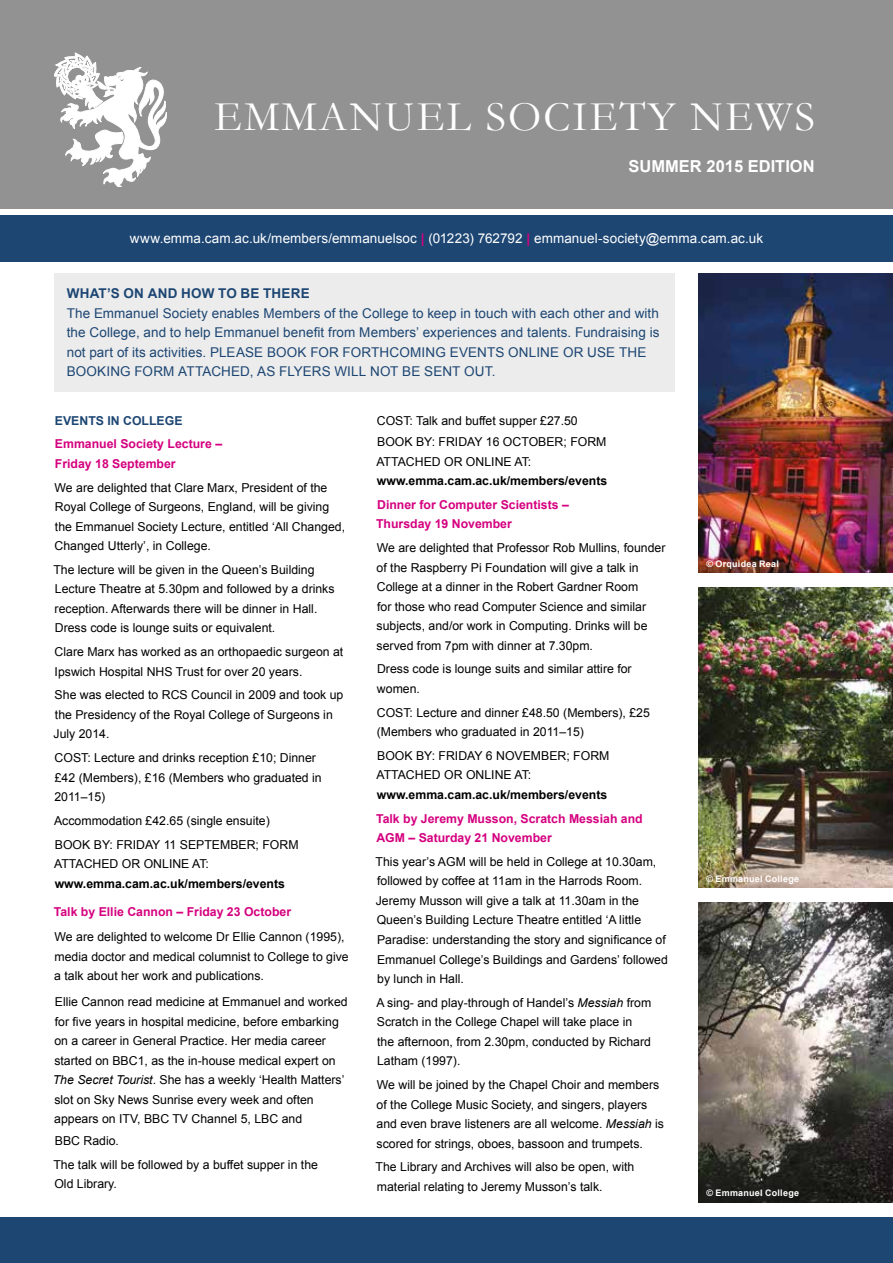
<style>
.page{position:relative;width:893px;height:1263px;background:#fff}
.page>*{position:absolute;margin:0;border:0;box-sizing:border-box;transform-origin:0 0}
.t1{font:42.45px "Garamond";letter-spacing:.05em;color:#fff}
.t2{font:700 16.5px "Arial";color:#fff}
.t3{font:13.5px/19.5px "Arial";letter-spacing:.01em;color:#1d4673}
.t4{font:13.5px "Arial";letter-spacing:.005em;color:#fff}
.t5{font:700 13.5px "Arial";letter-spacing:.015em;color:#1d4673}
.t6{font:12.3px/19.5px "Arial";color:#000}
.t7{font:700 12.3px/19.5px "Arial";color:#d5007f}
.t8{font:700 12.3px "Arial";color:#000}
.t9{font:700 12.3px "Arial";color:#1d4673}
.t10{font:700 9px "Arial";letter-spacing:.025em;color:#fff}
.s1{font-weight:700;color:#d5007f}
.s2{font-style:italic}
</style>
<div class="page">
<div style="left:0;top:0;width:893px;height:208px;background:#939292"></div>
<svg style="left:54px;top:53px;width:113px;height:134px"></svg>
<div style="left:0;top:215px;width:893px;height:46px;background:#1d4673"></div>
<img style="left:698px;top:588px;width:195px;height:300px">
<img style="left:698px;top:902px;width:195px;height:300px">
<img style="left:698px;top:273px;width:195px;height:300px">
<div style="left:54px;top:273px;width:620px;height:119px;background:#ececec"></div>
<div style="left:0;top:1217px;width:893px;height:46px;background:#1d4673"></div>
<h1 class="t1" style="left:214px;top:88px;width:603px">EMMANUEL SOCIETY NEWS</h1>
<h2 class="t2" style="left:629px;top:155px;width:188px">SUMMER 2015 EDITION</h2>
<p class="t4" style="left:130px;top:229px;width:635px">www.emma.cam.ac.uk/members/emmanuelsoc <span class="s1">|</span> (01223) 762792 <span class="s1">|</span> emmanuel-society@emma.cam.ac.uk</p>
<p class="t5" style="left:67px;top:284px;width:244px">WHAT’S ON AND HOW TO BE THERE</p>
<p class="t3" style="left:67px;top:303px;width:594px">The Emmanuel Society enables Members of the College to keep in touch with each other and with the College, and to help Emmanuel benefit from Members’ experiences and talents. Fundraising is not part of its activities. PLEASE BOOK FOR FORTHCOMING EVENTS ONLINE OR USE THE BOOKING FORM ATTACHED, AS FLYERS WILL NOT BE SENT OUT.</p>
<p class="t9" style="left:55px;top:412px;width:129px">EVENTS IN COLLEGE</p>
<p class="t7" style="left:55px;top:435px;width:169px">Emmanuel Society Lecture –<br>Friday 18 September</p>
<p class="t6" style="left:55px;top:478px;width:292px">We are delighted that Clare Marx, President of the Royal College of Surgeons, England, will be giving the Emmanuel Society Lecture, entitled ‘All Changed, Changed Utterly’, in College.</p>
<p class="t6" style="left:53px;top:560px;width:283px">The lecture will be given in the Queen’s Building Lecture Theatre at 5.30pm and followed by a drinks reception. Afterwards there will be dinner in Hall.<br>Dress code is lounge suits or equivalent.</p>
<p class="t6" style="left:55px;top:642px;width:290px">Clare Marx has worked as an orthopaedic surgeon at<br>Ipswich Hospital NHS Trust for over 20 years.</p>
<p class="t6" style="left:54px;top:685px;width:291px">She was elected to RCS Council in 2009 and took up the Presidency of the Royal College of Surgeons in<br>July 2014.</p>
<p class="t6" style="left:54px;top:748px;width:269px">COST: Lecture and drinks reception £10; Dinner £42 (Members), £16 (Members who graduated in<br>2011–15)</p>
<p class="t6" style="left:54px;top:809px;width:246px;line-height:23.7px">Accommodation £42.65 (single ensuite)<br>BOOK BY: FRIDAY 11 SEPTEMBER; FORM</p>
<p class="t6" style="left:54px;top:854px;width:156px">ATTACHED OR ONLINE AT:</p>
<p class="t8" style="left:55px;top:875px;width:232px">www.emma.cam.ac.uk/members/events</p>
<p class="t7" style="left:54px;top:902px;width:239px">Talk by Ellie Cannon – Friday 23 October</p>
<p class="t6" style="left:54px;top:927px;width:296px">We are delighted to welcome Dr Ellie Cannon (1995), media doctor and medical columnist to College to give a talk about her work and publications.</p>
<p class="t6" style="left:53px;top:992px;width:296px">Ellie Cannon read medicine at Emmanuel and worked for five years in hospital medicine, before embarking on a career in General Practice. Her media career started on BBC1, as the in-house medical expert on <span class="s2">The Secret Tourist</span>. She has a weekly ‘Health Matters’ slot on Sky News Sunrise every week and often appears on ITV, BBC TV Channel 5, LBC and</p>
<p class="t6" style="left:53px;top:1129px;width:266px;line-height:23.7px">BBC Radio.<br>The talk will be followed by a buffet supper in the</p>
<p class="t6" style="left:54px;top:1174px;width:64px">Old Library.</p>
<p class="t6" style="left:377px;top:410px;width:231px;line-height:21.6px">COST: Talk and buffet supper £27.50<br>BOOK BY: FRIDAY 16 OCTOBER; FORM</p>
<p class="t6" style="left:376px;top:452px;width:156px">ATTACHED OR ONLINE AT:</p>
<p class="t8" style="left:377px;top:473px;width:232px">www.emma.cam.ac.uk/members/events</p>
<p class="t7" style="left:376px;top:495px;width:194px">Dinner for Computer Scientists –<br>Thursday 19 November</p>
<p class="t6" style="left:377px;top:538px;width:290px">We are delighted that Professor Rob Mullins, founder of the Raspberry Pi Foundation will give a talk in College at a dinner in the Robert Gardner Room<br>for those who read Computer Science and similar subjects, and/or work in Computing. Drinks will be served from 7pm with dinner at 7.30pm.</p>
<p class="t6" style="left:377px;top:659px;width:256px">Dress code is lounge suits and similar attire for women.</p>
<p class="t6" style="left:377px;top:703px;width:275px">COST: Lecture and dinner £48.50 (Members), £25 (Members who graduated in 2011–15)</p>
<p class="t6" style="left:376px;top:746px;width:235px">BOOK BY: FRIDAY 6 NOVEMBER; FORM<br>ATTACHED OR ONLINE AT:</p>
<p class="t8" style="left:377px;top:786px;width:232px">www.emma.cam.ac.uk/members/events</p>
<p class="t7" style="left:376px;top:809px;width:268px">Talk by Jeremy Musson, Scratch Messiah and<br>AGM – Saturday 21 November</p>
<p class="t6" style="left:376px;top:852px;width:294px">This year’s AGM will be held in College at 10.30am, followed by coffee at 11am in the Harrods Room.<br>Jeremy Musson will give a talk at 11.30am in the Queen’s Building Lecture Theatre entitled ‘A little Paradise: understanding the story and significance of Emmanuel College’s Buildings and Gardens’ followed by lunch in Hall.</p>
<p class="t6" style="left:376px;top:993px;width:276px">A sing- and play-through of Handel’s <span class="s2">Messiah</span> from Scratch in the College Chapel will take place in the afternoon, from 2.30pm, conducted by Richard Latham (1997).</p>
<p class="t6" style="left:377px;top:1075px;width:289px">We will be joined by the Chapel Choir and members of the College Music Society, and singers, players and even brave listeners are all welcome. <span class="s2">Messiah</span> is scored for strings, oboes, bassoon and trumpets.</p>
<p class="t6" style="left:376px;top:1157px;width:260px">The Library and Archives will also be open, with material relating to Jeremy Musson’s talk.</p>
<p class="t10" style="left:706px;top:558px;width:74px">© Orquidea Real</p>
<p class="t10" style="left:706px;top:872px;width:94px">© Emmanuel College</p>
<p class="t10" style="left:706px;top:1187px;width:94px">© Emmanuel College</p>
</div>
